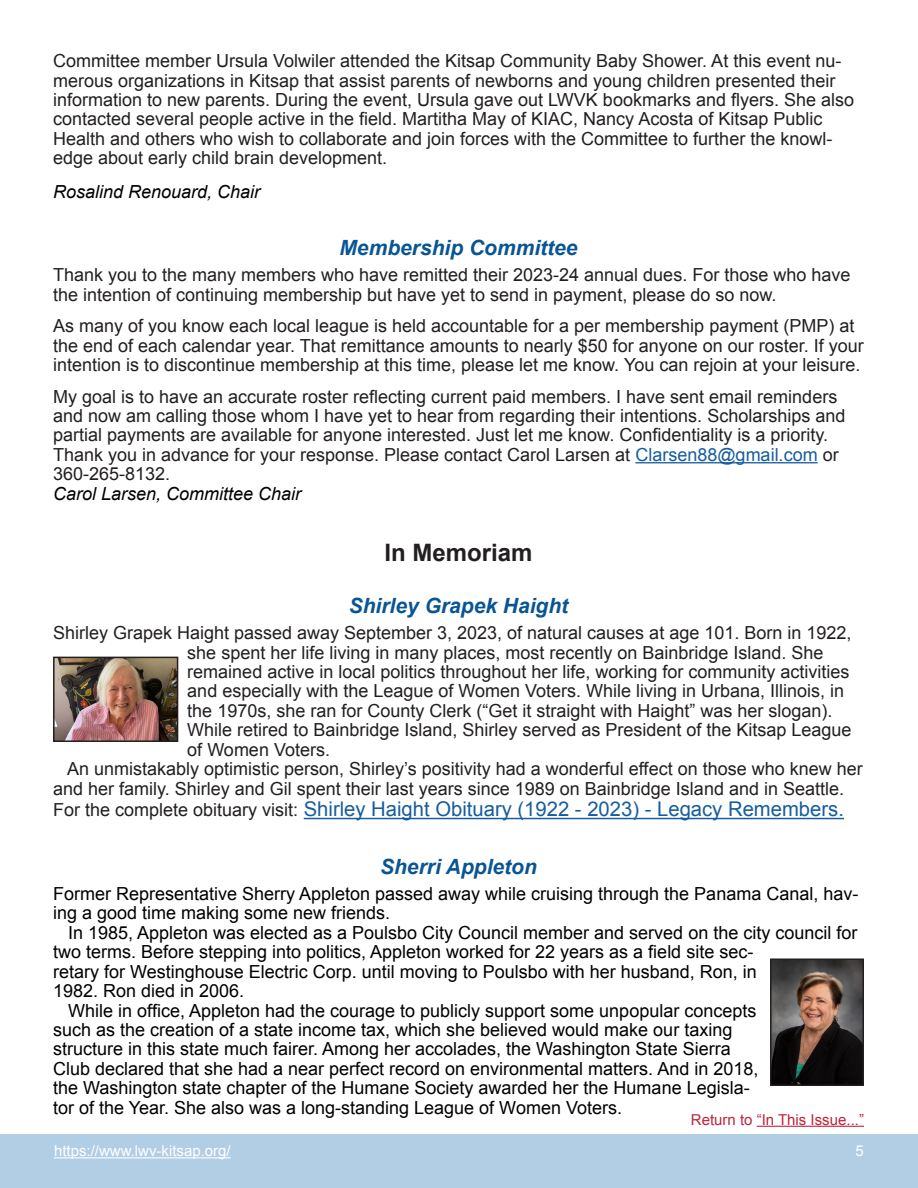
<style>
.page{position:relative;width:918px;height:1188px;background:#fff}
.page>*{position:absolute;margin:0;border:0;box-sizing:border-box;transform-origin:0 0}
.Headline_-_Level_1{font:700 24px "Arial";color:#231f20}
.Sub-heading__Level_2{font:italic 700 21px "Arial";color:#095593}
.Main_Text{font:20.25px "Arial";color:#175d9e}
.Main_Text-2{font:18px/19.4px "Arial";color:#231f20}
.t1{font:18px "Arial";color:#000}
.Author_Byline{font:italic 18px "Arial";color:#000}
.t2{font:15px "Arial";color:#fff}
.Return_to_Front_Page{font:15px "Arial";color:#bf2339}
.s1{color:#175d9e}
.s2{font-style:italic;color:#000}
.s3{font-size:18px;color:#231f20}
</style>
<div class="page">
<div style="left:0;top:1134px;width:918px;height:54px;background:#b2cee5"></div>
<hr style="left:54px;top:1157px;width:177px;height:1px;background:#fff">
<hr style="left:635px;top:462px;width:183px;height:1px;background:#175d9e">
<hr style="left:304px;top:818px;width:540px;height:1px;background:#175d9e">
<hr style="left:757px;top:1126px;width:107px;height:1px;background:#bf2339">
<img style="left:773px;top:961px;width:88px;height:122px">
<div style="left:770px;top:958px;width:94px;height:128px;border:2px solid #231f20"></div>
<img style="left:56px;top:660px;width:119px;height:79px">
<div style="left:53px;top:657px;width:125px;height:85px;border:2px solid #231f20"></div>
<p class="Main_Text-2" style="left:53px;top:51px;width:803px">Committee member Ursula Volwiler attended the Kitsap Community Baby Shower. At this event nu&shy;merous organizations in Kitsap that assist parents of newborns and young children presented their information to new parents. During the event, Ursula gave out LWVK bookmarks and flyers. She also contacted several people active in the field. Martitha May of KIAC, Nancy Acosta of Kitsap Public Health and others who wish to collaborate and join forces with the Committee to further the knowl&shy;edge about early child brain development.</p>
<p class="Author_Byline" style="left:53px;top:180px;width:209px">Rosalind Renouard, Chair</p>
<p class="Sub-heading__Level_2" style="left:339px;top:234px;width:240px">Membership Committee</p>
<p class="Main_Text-2" style="left:53px;top:266px;width:799px">Thank you to the many members who have remitted their 2023-24 annual dues. For those who have the intention of continuing membership but have yet to send in payment, please do so now.</p>
<p class="Main_Text-2" style="left:53px;top:317px;width:812px">As many of you know each local league is held accountable for a per membership payment (PMP) at the end of each calendar year. That remittance amounts to nearly $50 for anyone on our roster. If your intention is to discontinue membership at this time, please let me know. You can rejoin at your leisure.</p>
<p class="Main_Text-2" style="left:53px;top:387px;width:794px">My goal is to have an accurate roster reflecting current paid members. I have sent email reminders and now am calling those whom I have yet to hear from regarding their intentions. Scholarships and partial payments are available for anyone interested. Just let me know. Confidentiality is a priority.<br>Thank you in advance for your response. Please contact Carol Larsen at <span class="s1">Clarsen88@gmail.com</span> or 360-265-8132.<br><span class="s2">Carol Larsen, Committee Chair</span></p>
<p class="Headline_-_Level_1" style="left:385px;top:537px;width:150px">In Memoriam</p>
<p class="Sub-heading__Level_2" style="left:349px;top:592px;width:221px">Shirley Grapek Haight</p>
<p class="Main_Text-2" style="left:53px;top:623px;width:800px">Shirley Grapek Haight passed away September 3, 2023, of natural causes at age 101. Born in 1922,</p>
<p class="Main_Text-2" style="left:187px;top:643px;width:638px">she spent her life living in many places, most recently on Bainbridge Island. She</p>
<p class="Main_Text-2" style="left:187px;top:662px;width:664px">remained active in local politics throughout her life, working for community activities</p>
<p class="Main_Text-2" style="left:187px;top:682px;width:658px">and especially with the League of Women Voters. While living in Urbana, Illinois, in</p>
<p class="Main_Text-2" style="left:187px;top:701px;width:647px">the 1970s, she ran for County Clerk (“Get it straight with Haight” was her slogan).</p>
<p class="Main_Text-2" style="left:187px;top:720px;width:666px">While retired to Bainbridge Island, Shirley served as President of the Kitsap League</p>
<p class="Main_Text-2" style="left:187px;top:740px;width:144px">of Women Voters.</p>
<p class="Main_Text-2" style="left:67px;top:759px;width:797px">An unmistakably optimistic person, Shirley’s positivity had a wonderful effect on those who knew her</p>
<p class="Main_Text-2" style="left:53px;top:779px;width:793px">and her family. Shirley and Gil spent their last years since 1989 on Bainbridge Island and in Seattle.</p>
<p class="Main_Text" style="left:53px;top:796px;width:792px"><span class="s3">For the complete obituary visit:</span> Shirley Haight Obituary (1922 - 2023) - Legacy Remembers.</p>
<p class="Sub-heading__Level_2" style="left:380px;top:853px;width:158px">Sherri Appleton</p>
<p class="t1" style="left:53px;top:882px;width:807px">Former Representative Sherry Appleton passed away while cruising through the Panama Canal, hav-</p>
<p class="t1" style="left:53px;top:901px;width:339px">ing a good time making some new friends.</p>
<p class="t1" style="left:68px;top:921px;width:791px">In 1985, Appleton was elected as a Poulsbo City Council member and served on the city council for</p>
<p class="t1" style="left:53px;top:940px;width:702px">two terms. Before stepping into politics, Appleton worked for 22 years as a field site sec-</p>
<p class="t1" style="left:53px;top:960px;width:705px">retary for Westinghouse Electric Corp. until moving to Poulsbo with her husband, Ron, in</p>
<p class="t1" style="left:53px;top:979px;width:193px">1982. Ron died in 2006.</p>
<p class="t1" style="left:68px;top:998px;width:690px">While in office, Appleton had the courage to publicly support some unpopular concepts</p>
<p class="t1" style="left:53px;top:1018px;width:681px">such as the creation of a state income tax, which she believed would make our taxing</p>
<p class="t1" style="left:53px;top:1037px;width:679px">structure in this state much fairer. Among her accolades, the Washington State Sierra</p>
<p class="t1" style="left:53px;top:1057px;width:707px">Club declared that she had a near perfect record on environmental matters. And in 2018,</p>
<p class="t1" style="left:53px;top:1076px;width:698px">the Washington state chapter of the Humane Society awarded her the Humane Legisla-</p>
<p class="t1" style="left:53px;top:1096px;width:571px">tor of the Year. She also was a long-standing League of Women Voters.</p>
<p class="Return_to_Front_Page" style="left:691px;top:1110px;width:175px">Return to “In This Issue...”</p>
<p class="t2" style="left:54px;top:1141px;width:178px">https://www.lwv-kitsap.org/</p>
<p class="t2" style="left:856px;top:1141px;width:10px">5</p>
</div>
